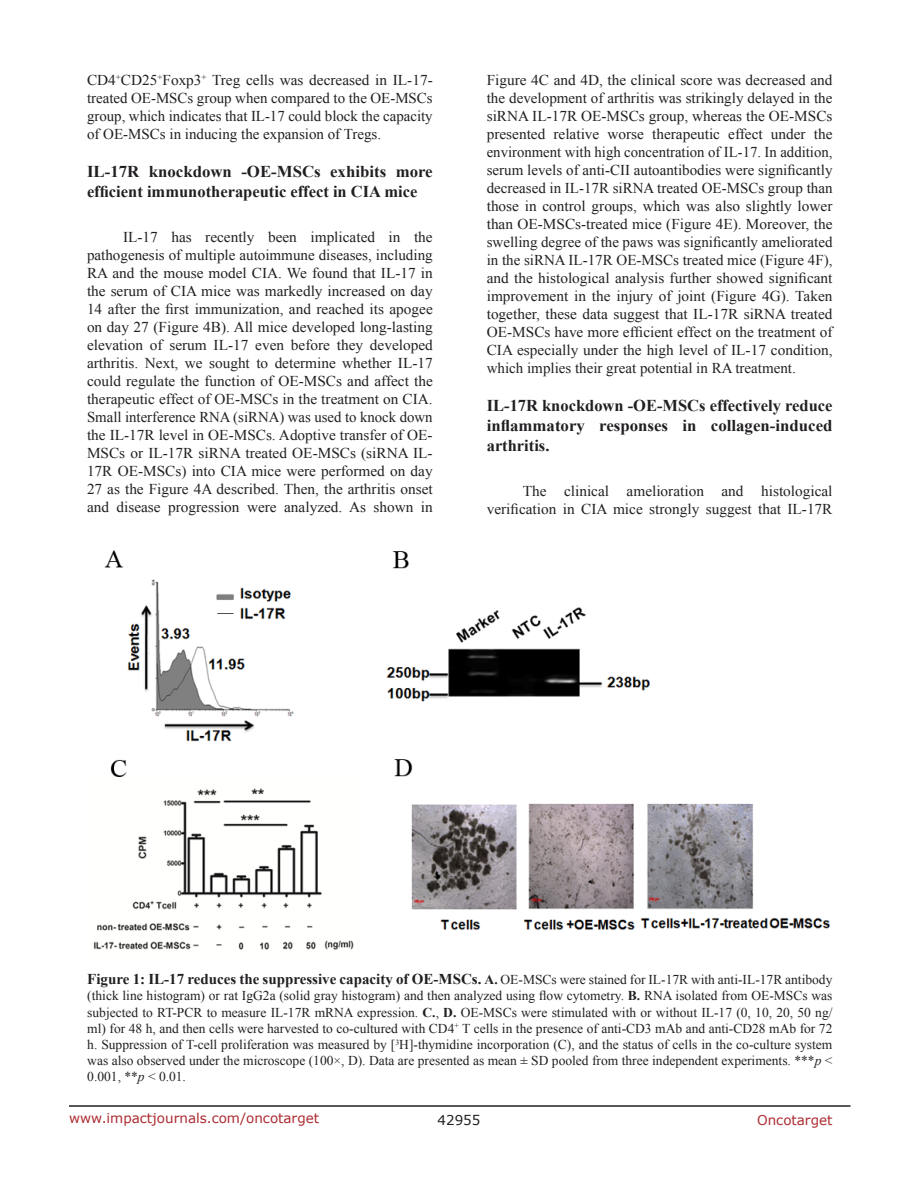
<style>
.page{position:relative;width:918px;height:1188px;background:#fff}
.page>*{position:absolute;margin:0;border:0;box-sizing:border-box;transform-origin:0 0}
.t1{font:700 16.5px/19.8px "Times New Roman";color:#221f22}
.t2{font:15px/18px "Times New Roman";color:#221f22;text-align:justify}
.t3{font:700 15px "Times New Roman";color:#221f22}
.t4{font:13.5px/16.2px "Times New Roman";color:#221f22;text-align:justify}
.t5{font:13.5px "Verdana";color:#ac2b31}
.t6{font:13.5px "Verdana";color:#221f22}
.s1{font-size:13.5px}
.s2{font-weight:400;font-size:13.5px}
.s3{font-weight:700}
.s4{font-style:italic}
</style>
<div class="page">
<hr style="left:69px;top:1105px;width:781px;height:2px;background:#231f20">
<img style="left:93px;top:550px;width:737px;height:400px">
<p class="t2" style="left:87px;top:71px;width:347px">CD4<sup>+</sup>CD25<sup>+</sup>Foxp3<sup>+</sup> Treg cells was decreased in IL-17- treated OE-MSCs group when compared to the OE-MSCs group, which indicates that IL-17 could block the capacity of OE-MSCs in inducing the expansion of Tregs.</p>
<p class="t1" style="left:87px;top:161px;width:347px">IL-17R knockdown -OE-MSC s exhibits more efficient immunotherapeutic effect in CIA mice</p>
<p class="t2" style="left:87px;top:228px;width:347px;text-indent:36px">IL-17 has recently been implicated in the pathogenesis of multiple autoimmune diseases, including RA and the mouse model CIA. We found that IL-17 in the serum of CIA mice was markedly increased on day 14 after the first immunization, and reached its apogee on day 27 (Figure 4B). All mice developed long-lasting elevation of serum IL-17 even before they developed arthritis. Next, we sought to determine whether IL-17 could regulate the function of OE-MSCs and affect the therapeutic effect of OE-MSCs in the treatment on CIA.<br>Small interference RNA (siRNA) was used to knock down the IL-17R level in OE-MSCs. Adoptive transfer of OE-MSCs or IL-17R siRNA treated OE-MSCs (siRNA IL-17R OE-MSCs) into CIA mice were performed on day 27 as the Figure 4A described. Then, the arthritis onset and disease progression were analyzed. As shown in</p>
<p class="t2" style="left:487px;top:71px;width:347px">Figure 4C and 4D, the clinical score was decreased and the development of arthritis was strikingly delayed in the siRNA IL-17R OE-MSCs group, whereas the OE-MSCs presented relative worse therapeutic effect under the environment with high concentration of IL-17. In addition, serum levels of anti-CII autoantibodies were significantly decreased in IL-17R siRNA treated OE-MSCs group than those in control groups, which was also slightly lower than OE-MSCs-treated mice (Figure 4E). Moreover, the swelling degree of the paws was significantly ameliorated in the siRNA IL-17R OE-MSCs treated mice (Figure 4F), and the histological analysis further showed significant improvement in the injury of joint (Figure 4G). Taken together, these data suggest that IL-17R siRNA treated OE-MSCs have more efficient effect on the treatment of CIA especially under the high level of IL-17 condition, which implies their great potential in RA treatment.</p>
<p class="t1" style="left:487px;top:395px;width:347px;text-align:justify">IL-17R knockdown -OE-MSC s effectively reduce inflammatory responses in collagen-induced arthritis.</p>
<p class="t2" style="left:487px;top:482px;width:347px;text-align:right">The clinical amelioration and histological verification in CIA mice strongly suggest that IL-17R</p>
<p class="t3" style="left:87px;top:969px;width:747px">Figure 1: IL-17 reduces the suppressive capacity of OE-MSC s. <span class="s1">A.</span> <span class="s2">OE-MSCs were stained for IL-17R with anti-IL-17R antibody</span></p>
<p class="t4" style="left:87px;top:988px;width:747px">(thick line histogram) or rat IgG2a (solid gray histogram) and then analyzed using flow cytometry. <span class="s3">B.</span> RNA isolated from OE-MSCs was subjected to RT-PCR to measure IL-17R mRNA expression. <span class="s3">C.</span>, <span class="s3">D.</span> OE-MSCs were stimulated with or without IL-17 (0, 10, 20, 50 ng/ ml) for 48 h, and then cells were harvested to co-cultured with CD4<sup>+</sup> T cells in the presence of anti-CD3 mAb and anti-CD28 mAb for 72 h. Suppression of T-cell proliferation was measured by [<sup>3</sup>H]-thymidine incorporation (C), and the status of cells in the co-culture system was also observed under the microscope (100×, D). Data are presented as mean ± SD pooled from three independent experiments. ***<span class="s4">p</span> &lt; 0.001, **<span class="s4">p</span> &lt; 0.01.</p>
<p class="t5" style="left:69px;top:1109px;width:252px">www.impactjournals.com/oncotarget</p>
<p class="t6" style="left:438px;top:1111px;width:44px">42955</p>
<p class="t5" style="left:757px;top:1111px;width:77px">Oncotarget</p>
</div>
